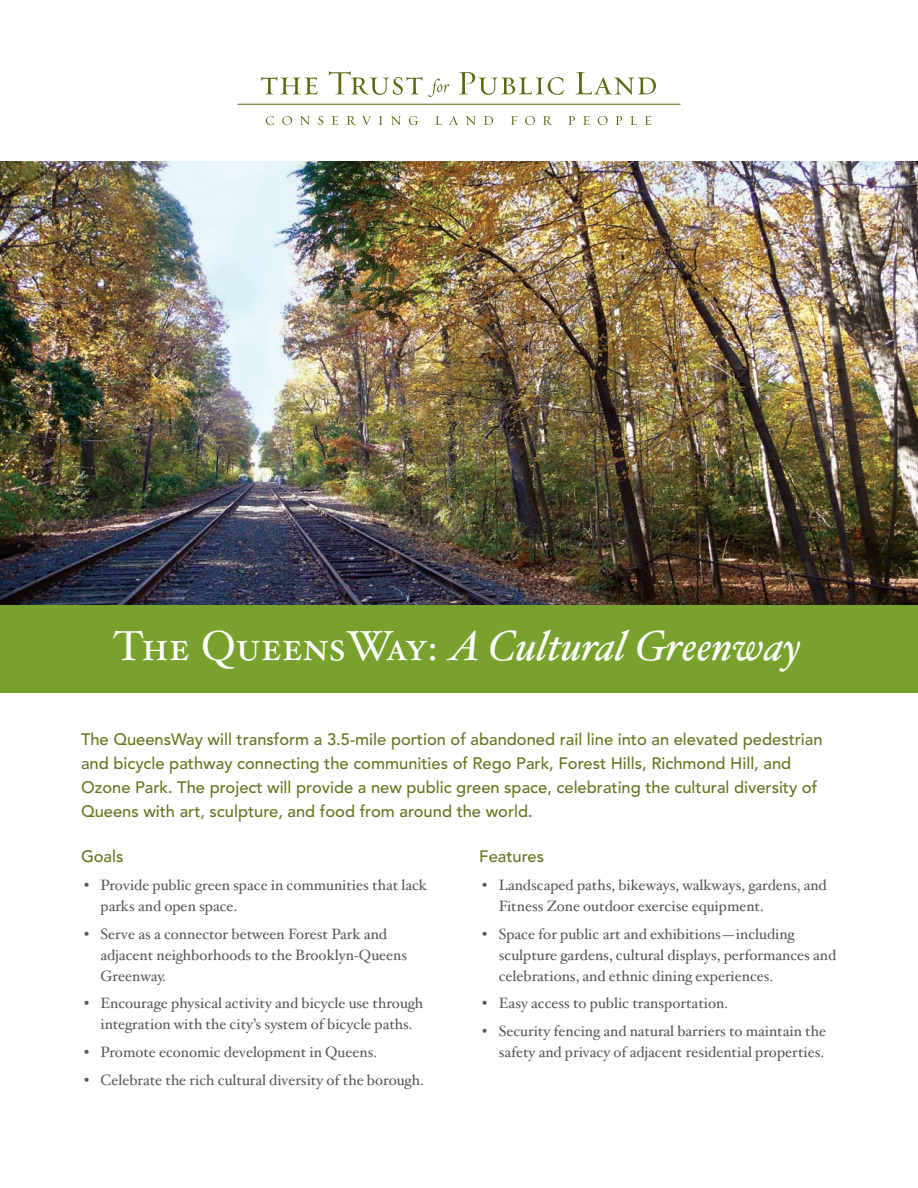
<style>
.page{position:relative;width:918px;height:1188px;background:#fff}
.page>*{position:absolute;margin:0;border:0;box-sizing:border-box;transform-origin:0 0}
.t1{font:italic 42px "Hoefler Txt";color:#fff}
.body{font:500 16.5px/24px "Avenir LT Std";color:#637720}
.body-2{font:15px/21px "Hoefler Txt";color:#57585a}
.s1{font-family:"Hoefler Txt Roman SC";font-style:normal}
</style>
<div class="page">
<img style="left:0;top:161px;width:918px;height:444px">
<div style="left:0;top:605px;width:918px;height:87px;background:#78a22d"></div>
<svg style="left:261px;top:77px;width:57px;height:17px"></svg>
<svg style="left:329px;top:71px;width:120px;height:26px"></svg>
<svg style="left:459px;top:72px;width:104px;height:23px"></svg>
<svg style="left:575px;top:72px;width:81px;height:23px"></svg>
<hr style="left:238px;top:104px;width:442px;height:1px;background:#556b0e">
<svg style="left:266px;top:116px;width:8px;height:9px"></svg>
<svg style="left:282px;top:116px;width:10px;height:9px"></svg>
<svg style="left:300px;top:116px;width:10px;height:9px"></svg>
<svg style="left:318px;top:116px;width:5px;height:9px"></svg>
<svg style="left:332px;top:116px;width:6px;height:9px"></svg>
<svg style="left:347px;top:116px;width:9px;height:9px"></svg>
<svg style="left:362px;top:116px;width:10px;height:9px"></svg>
<svg style="left:379px;top:116px;width:4px;height:9px"></svg>
<svg style="left:391px;top:116px;width:10px;height:9px"></svg>
<svg style="left:409px;top:116px;width:9px;height:9px"></svg>
<svg style="left:435px;top:116px;width:7px;height:9px"></svg>
<svg style="left:449px;top:116px;width:9px;height:9px"></svg>
<svg style="left:466px;top:116px;width:10px;height:9px"></svg>
<svg style="left:484px;top:116px;width:9px;height:9px"></svg>
<svg style="left:511px;top:116px;width:6px;height:9px"></svg>
<svg style="left:525px;top:116px;width:10px;height:9px"></svg>
<svg style="left:543px;top:116px;width:9px;height:9px"></svg>
<svg style="left:568px;top:116px;width:7px;height:9px"></svg>
<svg style="left:583px;top:116px;width:7px;height:9px"></svg>
<svg style="left:598px;top:116px;width:10px;height:9px"></svg>
<svg style="left:616px;top:116px;width:6px;height:9px"></svg>
<svg style="left:630px;top:116px;width:7px;height:9px"></svg>
<svg style="left:645px;top:116px;width:6px;height:9px"></svg>
<p class="t1" style="left:113px;top:619px;width:690px"><span class="s1">The QueensWay:</span> A Cultural Greenway</p>
<p class="body" style="left:81px;top:728px;width:743px">The QueensWay will transform a 3.5-mile portion of abandoned rail line into an elevated pedestrian and bicycle pathway connecting the communities of Rego Park, Forest Hills, Richmond Hill, and Ozone Park. The project will provide a new public green space, celebrating the cultural diversity of Queens with art, sculpture, and food from around the world.</p>
<p class="body" style="left:81px;top:845px;width:44px">Goals</p>
<p class="body-2" style="left:100px;top:874px;width:328px;text-indent:-16px">• Provide public green space in communities that lack parks and open space.</p>
<p class="body-2" style="left:100px;top:923px;width:308px;text-indent:-16px">• Serve as a connector between Forest Park and adjacent neighborhoods to the Brooklyn-Queens<br>Greenway.</p>
<p class="body-2" style="left:84px;top:993px;width:341px;text-align:center">• Encourage physical activity and bicycle use through integration with the city’s system of bicycle paths.</p>
<p class="body-2" style="left:84px;top:1041px;width:295px">• Promote economic development in Queens.</p>
<p class="body-2" style="left:84px;top:1069px;width:341px">• Celebrate the rich cultural diversity of the borough.</p>
<p class="body" style="left:479px;top:845px;width:66px">Features</p>
<p class="body-2" style="left:499px;top:874px;width:330px;text-indent:-16px">• Landscaped paths, bikeways, walkways, gardens, and<br>Fitness Zone outdoor exercise equipment.</p>
<p class="body-2" style="left:499px;top:923px;width:339px;text-indent:-16px">• Space for public art and exhibitions—including sculpture gardens, cultural displays, performances and celebrations, and ethnic dining experiences.</p>
<p class="body-2" style="left:482px;top:993px;width:247px">• Easy access to public transportation.</p>
<p class="body-2" style="left:482px;top:1020px;width:345px;text-align:right">• Security fencing and natural barriers to maintain the safety and privacy of adjacent residential properties.</p>
</div>
